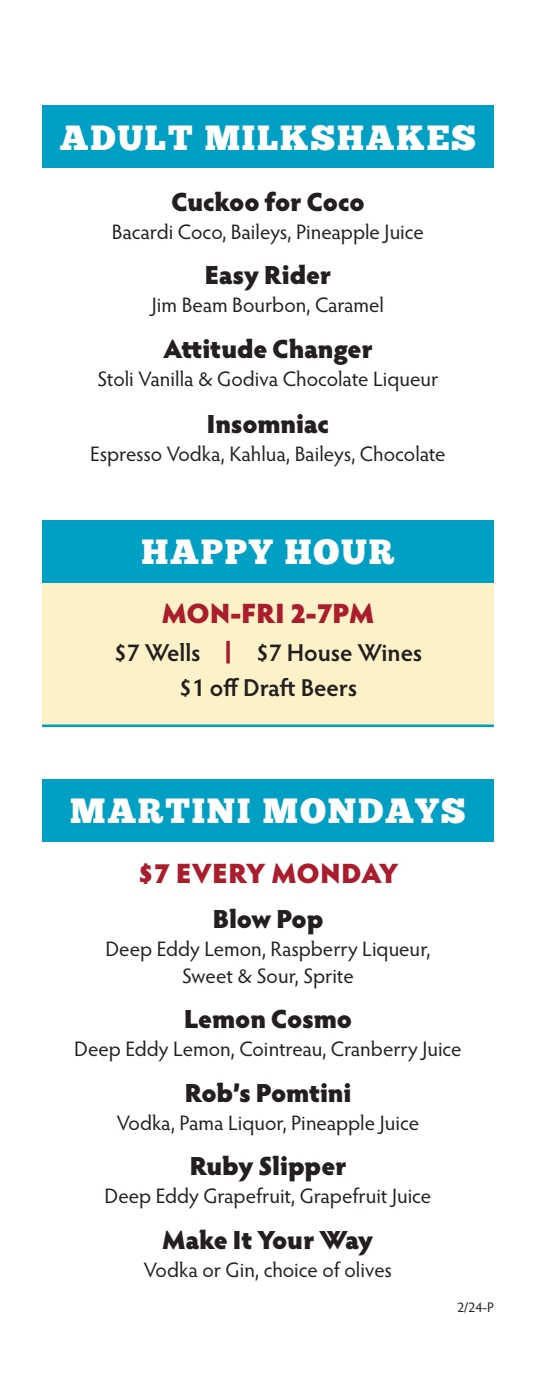
<style>
.page{position:relative;width:536px;height:1386px;background:#fff}
.page>*{position:absolute;margin:0;border:0;box-sizing:border-box;transform-origin:0 0}
.t1{font:35px "Chunk Five";letter-spacing:.05em;color:#fff}
.t2{font:900 28px "Hypatia Sans Pro";color:#aa1d2d}
.t3{font:900 26.25px "Hypatia Sans Pro";letter-spacing:-.01em;color:#231f20}
.t4{font:600 24.5px/35px "Hypatia Sans Pro";letter-spacing:-.005em;color:#231f20;text-align:center}
.t5{font:21px/26.2px "Hypatia Sans Pro";color:#231f20;text-align:center}
.t6{font:14px "Hypatia Sans Pro";color:#231f20}
.s1{font-weight:900;color:#aa1d2d}
</style>
<div class="page">
<div style="left:42px;top:105px;width:452px;height:63px;background:#009fc3"></div>
<div style="left:42px;top:583px;width:452px;height:141px;background:#fdf2c7"></div>
<div style="left:42px;top:520px;width:452px;height:63px;background:#009fc3"></div>
<hr style="left:42px;top:724px;width:452px;height:3px;background:#009fc3">
<div style="left:42px;top:779px;width:452px;height:63px;background:#009fc3"></div>
<h1 class="t1" style="left:60px;top:117px;width:417px">ADULT MILKSHAKES</h1>
<p class="t3" style="left:171px;top:182px;width:195px">Cuckoo for Coco</p>
<p class="t5" style="left:112px;top:218px;width:313px">Bacardi Coco, Baileys, Pineapple Juice</p>
<p class="t3" style="left:204px;top:256px;width:128px">Easy Rider</p>
<p class="t5" style="left:152px;top:291px;width:233px">Jim Beam Bourbon, Caramel</p>
<p class="t3" style="left:163px;top:329px;width:211px">Attitude Changer</p>
<p class="t5" style="left:97px;top:365px;width:342px">Stoli Vanilla &amp; Godiva Chocolate Liqueur</p>
<p class="t3" style="left:206px;top:405px;width:124px">Insomniac</p>
<p class="t5" style="left:90px;top:440px;width:357px">Espresso Vodka, Kahlua, Baileys, Chocolate</p>
<h1 class="t1" style="left:141px;top:531px;width:254px">HAPPY HOUR</h1>
<h2 class="t2" style="left:162px;top:592px;width:213px">MON-FRI 2-7PM</h2>
<p class="t4" style="left:114px;top:634px;width:310px">$7 Wells <span class="s1">|</span> $7 House Wines $1 off Draft Beers</p>
<h1 class="t1" style="left:70px;top:790px;width:396px">MARTINI MONDAYS</h1>
<h2 class="t2" style="left:137px;top:852px;width:262px">$7 EVERY MONDAY</h2>
<p class="t3" style="left:212px;top:900px;width:112px">Blow Pop</p>
<p class="t5" style="left:105px;top:935px;width:326px">Deep Eddy Lemon, Raspberry Liqueur,<br>Sweet &amp; Sour, Sprite</p>
<p class="t3" style="left:184px;top:1000px;width:170px">Lemon Cosmo</p>
<p class="t5" style="left:74px;top:1035px;width:389px">Deep Eddy Lemon, Cointreau, Cranberry Juice</p>
<p class="t3" style="left:184px;top:1073px;width:169px">Rob’s Pomtini</p>
<p class="t5" style="left:117px;top:1109px;width:304px">Vodka, Pama Liquor, Pineapple Juice</p>
<p class="t3" style="left:189px;top:1147px;width:159px">Ruby Slipper</p>
<p class="t5" style="left:105px;top:1182px;width:328px">Deep Eddy Grapefruit, Grapefruit Juice</p>
<p class="t3" style="left:163px;top:1220px;width:212px">Make It Your Way</p>
<p class="t5" style="left:144px;top:1256px;width:249px">Vodka or Gin, choice of olives</p>
<p class="t6" style="left:457px;top:1298px;width:38px">2/24-P</p>
</div>
